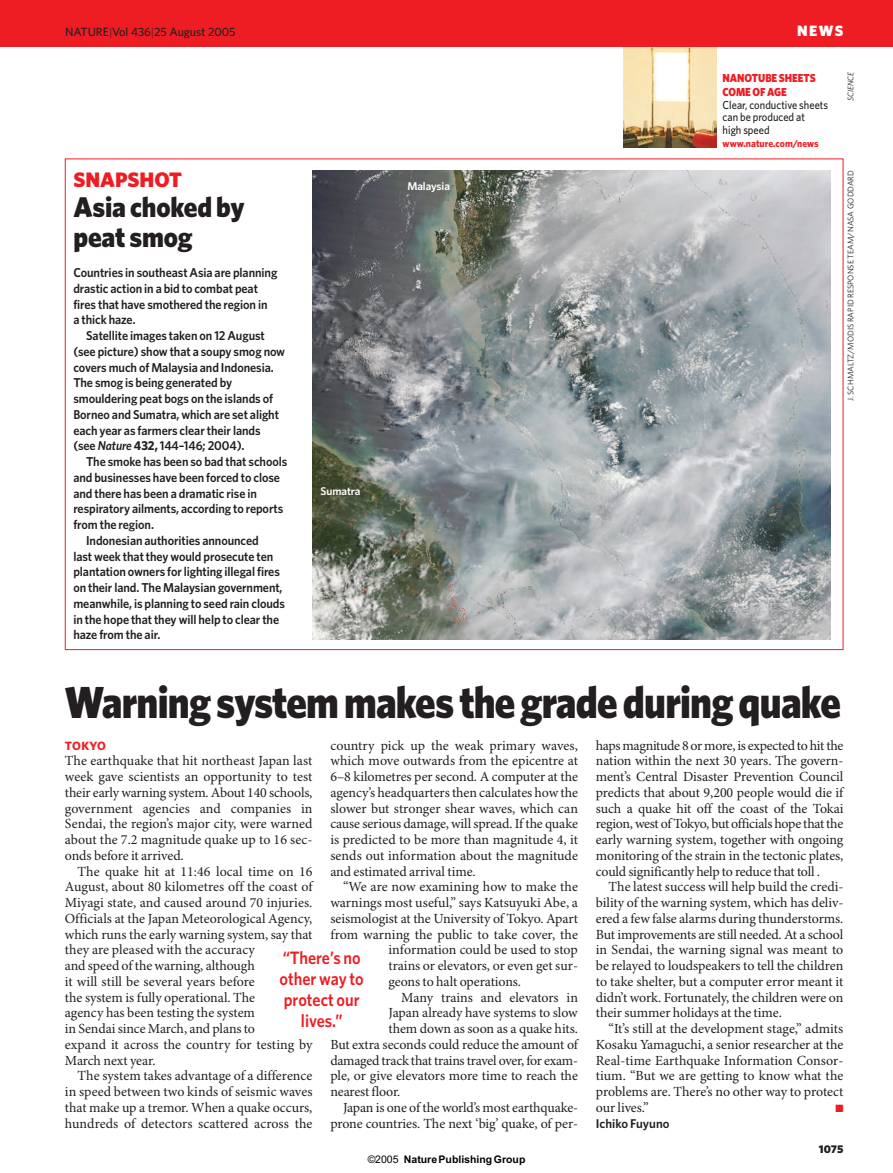
<style>
.page{position:relative;width:893px;height:1173px;background:#fff}
.page>*{position:absolute;margin:0;border:0;box-sizing:border-box;transform-origin:0 0}
.t1{font:900 45px "Whitney";letter-spacing:-.02em;color:#231f20;scale:.9 1}
.t2{font:900 28.5px/30px "Whitney";letter-spacing:-.005em;color:#231f20;scale:.95 1}
.t3{font:900 21px "Whitney";color:#ee1d23}
.t4{font:600 18px/21px "Whitney";color:#ee1d23;text-align:center;scale:.9 1}
.t5{font:900 15px "Whitney";color:#fff}
.t6{font:13.95px/15.8px "Minion Pro";letter-spacing:-.005em;color:#231f20;text-align:justify}
.t7{font:600 12.9px/15.8px "Whitney";letter-spacing:-.005em;color:#231f20;scale:.95 1}
.t8{font:600 12.75px "Whitney";color:#231f20}
.t9{font:500 12px "Whitney";letter-spacing:-.005em;color:#231f20}
.t10{font:700 12px "Whitney";letter-spacing:.01em;color:#ee1d23}
.t11{font:500 11.7px/12.8px "Whitney";color:#231f20;scale:.9 1}
.t12{font:900 11.7px/13.5px "Whitney";letter-spacing:-.005em;color:#ee1d23;scale:.9 1}
.t13{font:600 11.25px "Whitney";letter-spacing:-.005em;color:#fff}
.t14{font:900 11.25px "Whitney";color:#231f20}
.t15{font:700 10.5px "Arial";color:#000}
.t16{font:10.5px "Zapf Dingbats";color:#ee1d23}
.t17{font:700 10.2px "Whitney";color:#ee1d23;scale:.95 1}
.t18{font:8.25px "Whitney";color:#231f20}
.t19{font:italic 8.25px "Whitney";color:#231f20}
.s1{font-weight:300}
.s2{font-style:italic}
.s3{font-weight:700}
.s4{font-weight:400}
</style>
<div class="page">
<img style="left:623px;top:47px;width:93px;height:100px">
<div style="left:0;top:0;width:892px;height:47px;background:#ee1d23"></div>
<img style="left:312px;top:170px;width:518px;height:469px">
<p class="t9" style="left:65px;top:28px;width:172px">NATURE<span class="s1">|</span>Vol 436<span class="s1">|</span>25 August 2005</p>
<p class="t5" style="left:797px;top:25px;width:48px">NEWS</p>
<h3 class="t3" style="left:73px;top:172px;width:110px">SNAPSHOT</h3>
<h2 class="t2" style="left:73px;top:194px;width:182px">Asia choked by peat smog</h2>
<p class="t7" style="left:73px;top:266px;width:216px">Countries in southeast Asia are planning drastic action in a bid to combat peat fires that have smothered the region in<br>a thick haze.</p>
<p class="t7" style="left:73px;top:329px;width:224px;text-indent:13px">Satellite images taken on 12 August (see picture) show that a soupy smog now covers much of Malaysia and Indonesia.<br>The smog is being generated by smouldering peat bogs on the islands of Borneo and Sumatra, which are set alight each year as farmers clear their lands (see <span class="s2">Nature</span> <span class="s3">432,</span> 144–146; 2004).</p>
<p class="t7" style="left:86px;top:455px;width:213px">The smoke has been so bad that schools</p>
<p class="t7" style="left:73px;top:470px;width:219px">and businesses have been forced to close</p>
<p class="t7" style="left:73px;top:486px;width:195px">and there has been a dramatic rise in</p>
<p class="t7" style="left:73px;top:502px;width:222px">respiratory ailments, according to reports</p>
<p class="t7" style="left:73px;top:518px;width:86px">from the region.</p>
<p class="t7" style="left:86px;top:533px;width:183px">Indonesian authorities announced</p>
<p class="t7" style="left:73px;top:549px;width:212px">last week that they would prosecute ten</p>
<p class="t7" style="left:73px;top:565px;width:219px">plantation owners for lighting illegal fires</p>
<p class="t7" style="left:73px;top:581px;width:222px">on their land. The Malaysian government,</p>
<p class="t7" style="left:73px;top:596px;width:224px">meanwhile, is planning to seed rain clouds</p>
<p class="t7" style="left:73px;top:612px;width:218px">in the hope that they will help to clear the</p>
<p class="t7" style="left:73px;top:628px;width:93px">haze from the air.</p>
<p class="t13" style="left:320px;top:487px;width:41px">Sumatra</p>
<p class="t13" style="left:407px;top:181px;width:44px">Malaysia</p>
<p class="t12" style="left:722px;top:72px;width:105px">NANOTUBE SHEETS<br>COME OF AGE</p>
<p class="t11" style="left:722px;top:99px;width:119px">Clear, conductive sheets can be produced at<br>high speed</p>
<p class="t17" style="left:722px;top:139px;width:103px">www.nature.com/news</p>
<p class="t19" style="left:847px;top:101px;width:31px;rotate:-90deg">SCIENCE</p>
<p class="t18" style="left:847px;top:401px;width:232px;rotate:-90deg">J. SCHMALTZ/MODIS RAPID RESPONSE TEAM/NASA GODDARD</p>
<h1 class="t1" style="left:65px;top:685px;width:863px">Warning system makes the grade during quake</h1>
<p class="t6" style="left:330px;top:738px;width:249px">country pick up the weak primary waves, which move outwards from the epicentre at 6–8 kilometres per second. A computer at the agency’s headquarters then calculates how the slower but stronger shear waves, which can cause serious damage, will spread. If the quake is predicted to be more than magnitude 4, it sends out information about the magnitude and estimated arrival time.</p>
<p class="t6" style="left:343px;top:880px;width:236px">“We are now examining how to make the</p>
<p class="t6" style="left:330px;top:896px;width:249px">warnings most useful,” says Katsuyuki Abe, a</p>
<p class="t6" style="left:330px;top:912px;width:249px">seismologist at the University of Tokyo. Apart</p>
<p class="t6" style="left:330px;top:927px;width:249px">from warning the public to take cover, the</p>
<p class="t6" style="left:388px;top:943px;width:191px">information could be used to stop</p>
<p class="t6" style="left:388px;top:959px;width:191px">trains or elevators, or even get sur-</p>
<p class="t6" style="left:388px;top:975px;width:134px">geons to halt operations.</p>
<p class="t6" style="left:401px;top:990px;width:178px">Many trains and elevators in</p>
<p class="t6" style="left:388px;top:1006px;width:191px">Japan already have systems to slow</p>
<p class="t6" style="left:388px;top:1022px;width:191px">them down as soon as a quake hits.</p>
<p class="t6" style="left:330px;top:1038px;width:249px">But extra seconds could reduce the amount of</p>
<p class="t6" style="left:330px;top:1053px;width:249px">damaged track that trains travel over, for exam-</p>
<p class="t6" style="left:330px;top:1069px;width:249px">ple, or give elevators more time to reach the</p>
<p class="t6" style="left:330px;top:1085px;width:72px">nearest floor.</p>
<p class="t6" style="left:343px;top:1101px;width:236px">Japan is one of the world’s most earthquake-</p>
<p class="t6" style="left:330px;top:1116px;width:249px">prone countries. The next ‘big’ quake, of per-</p>
<p class="t10" style="left:65px;top:741px;width:43px">TOKYO</p>
<p class="t6" style="left:65px;top:754px;width:249px">The earthquake that hit northeast Japan last week gave scientists an opportunity to test their early warning system. About 140 schools, government agencies and companies in Sendai, the region’s major city, were warned about the 7.2 magnitude quake up to 16 sec&shy;onds before it arrived.</p>
<p class="t6" style="left:65px;top:864px;width:249px;text-align:left;text-indent:13px">The quake hit at 11:46 local time on 16<br>August, about 80 kilometres off the coast of Miyagi state, and caused around 70 injuries.<br>Officials at the Japan Meteorological Agency, which runs the early warning system, say that they are pleased with the accuracy<br>and speed of the warning, although<br>it will still be several years before<br>the system is fully operational. The<br>agency has been testing the system<br>in Sendai since March, and plans to<br>expand it across the country for testing by March next year.</p>
<p class="t6" style="left:65px;top:1069px;width:249px;text-indent:13px">The system takes advantage of a difference in speed between two kinds of seismic waves that make up a tremor. When a quake occurs, hundreds of detectors scattered across the</p>
<p class="t4" style="left:280px;top:949px;width:95px">“There’s no other way to protect our lives.”</p>
<p class="t15" style="left:367px;top:1153px;width:159px"><span class="s4">©2005</span> NaturePublishingGroup</p>
<p class="t6" style="left:596px;top:738px;width:249px">haps magnitude 8 or more, is expected to hit the nation within the next 30 years. The govern&shy;ment’s Central Disaster Prevention Council predicts that about 9,200 people would die if such a quake hit off the coast of the Tokai region, west of Tokyo, but officials hope that the early warning system, together with ongoing monitoring of the strain in the tectonic plates, could significantly help to reduce that toll .</p>
<p class="t6" style="left:596px;top:880px;width:249px;text-indent:13px">The latest success will help build the credi&shy;bility of the warning system, which has deliv&shy;ered a few false alarms during thunderstorms.<br>But improvements are still needed. At a school in Sendai, the warning signal was meant to be relayed to loudspeakers to tell the children to take shelter, but a computer error meant it didn’t work. Fortunately, the children were on their summer holidays at the time.</p>
<p class="t6" style="left:596px;top:1022px;width:249px;text-indent:13px">“It’s still at the development stage,” admits Kosaku Yamaguchi, a senior researcher at the Real-time Earthquake Information Consor&shy;tium. “But we are getting to know what the problems are. There’s no other way to protect our lives.”</p>
<p class="t16" style="left:835px;top:1103px;width:9px">■</p>
<p class="t8" style="left:596px;top:1118px;width:75px">Ichiko Fuyuno</p>
<p class="t14" style="left:818px;top:1145px;width:26px">1075</p>
</div>
